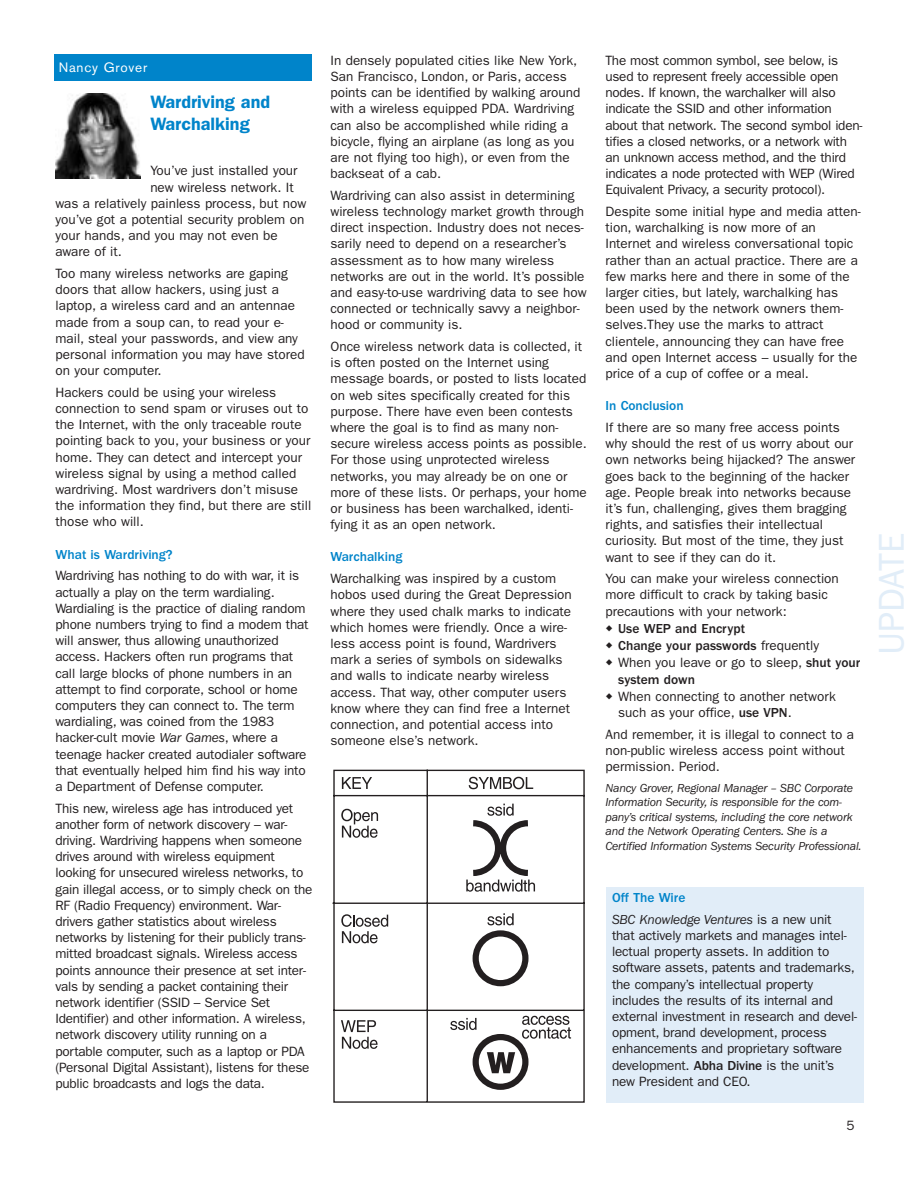
<style>
.page{position:relative;width:918px;height:1188px;background:#fff}
.page>*{position:absolute;margin:0;border:0;box-sizing:border-box;transform-origin:0 0}
.t1{font:36px "Franklin Gothic";color:#e1edf8}
.t2{font:600 18px/21.6px "Franklin Gothic";color:#0084ca}
.t3{font:13.5px/16.2px "Franklin Gothic";color:#231f20}
.t4{font:13.5px/16.2px "Franklin Gothic";letter-spacing:-.02em;color:#231f20}
.t5{font:500 13.5px/17px "Franklin Gothic";color:#231f20}
.t6{font:500 13.5px "Franklin Gothic";color:#0084ca}
.t7{font:italic 13.5px/21.9px "Franklin Gothic";letter-spacing:-.01em;color:#231f20}
.t8{font:13.5px "Akzidenz Grotesk BE";letter-spacing:.06em;color:#fff}
.t9{font:italic 12px/14.7px "Franklin Gothic";letter-spacing:-.02em;color:#231f20}
.s1{font-style:italic}
.s2{font-weight:400}
.s3{font-weight:500}
.s4{font-weight:500;font-style:normal;color:#0084ca}
.s5{font-style:normal}
</style>
<div class="page">
<div style="left:54px;top:54px;width:258px;height:27px;background:#0084ca"></div>
<img style="left:56px;top:94px;width:85px;height:84px">
<svg style="left:333px;top:770px;width:252px;height:333px"></svg>
<svg style="left:342px;top:777px;width:30px;height:12px"></svg>
<svg style="left:469px;top:777px;width:64px;height:12px"></svg>
<svg style="left:450px;top:804px;width:121px;height:289px"></svg>
<div style="left:606px;top:887px;width:258px;height:216px;background:#e1edf8"></div>
<p class="t8" style="left:59px;top:62px;width:90px">Nancy Grover</p>
<h2 class="t2" style="left:150px;top:93px;width:121px">Wardriving and<br>Warchalking</h2>
<p class="t3" style="left:150px;top:164px;width:149px">You’ve just installed your</p>
<p class="t3" style="left:150px;top:180px;width:145px">new wireless network. It</p>
<p class="t3" style="left:56px;top:196px;width:252px">was a relatively painless process, but now</p>
<p class="t3" style="left:56px;top:213px;width:250px">you’ve got a potential security problem on</p>
<p class="t3" style="left:56px;top:229px;width:224px">your hands, and you may not even be</p>
<p class="t3" style="left:56px;top:245px;width:68px">aware of it.</p>
<p class="t3" style="left:56px;top:267px;width:251px">Too many wireless networks are gaping doors that allow hackers, using just a laptop, a wireless card and an antennae made from a soup can, to read your e&shy;mail, steal your passwords, and view any personal information you may have stored on your computer.</p>
<p class="t3" style="left:56px;top:385px;width:257px">Hackers could be using your wireless connection to send spam or viruses out to the Internet, with the only traceable route pointing back to you, your business or your home. They can detect and intercept your wireless signal by using a method called wardriving. Most wardrivers don’t misuse the information they find, but there are still those who will.</p>
<p class="t6" style="left:56px;top:549px;width:119px">What is Wardriving?</p>
<p class="t3" style="left:56px;top:569px;width:255px">Wardriving has nothing to do with war, it is actually a play on the term wardialing.<br>Wardialing is the practice of dialing random phone numbers trying to find a modem that will answer, thus allowing unauthorized access. Hackers often run programs that call large blocks of phone numbers in an attempt to find corporate, school or home computers they can connect to. The term wardialing, was coined from the 1983 hacker-cult movie <span class="s1">War Games</span>, where a teenage hacker created autodialer software that eventually helped him find his way into a Department of Defense computer.</p>
<p class="t4" style="left:56px;top:801px;width:258px">This new, wireless age has introduced yet another form of network discovery – war&shy;driving. Wardriving happens when someone drives around with wireless equipment looking for unsecured wireless networks, to gain illegal access, or to simply check on the RF (Radio Frequency) environment. War&shy;drivers gather statistics about wireless networks by listening for their publicly trans&shy;mitted broadcast signals. Wireless access points announce their presence at set inter&shy;vals by sending a packet containing their network identifier (SSID – Service Set Identifier) and other information. A wireless, network discovery utility running on a portable computer, such as a laptop or PDA (Personal Digital Assistant), listens for these public broadcasts and logs the data.</p>
<p class="t3" style="left:331px;top:53px;width:251px">In densely populated cities like New York, San Francisco, London, or Paris, access points can be identified by walking around with a wireless equipped PDA. Wardriving can also be accomplished while riding a bicycle, flying an airplane (as long as you are not flying too high), or even from the backseat of a cab.</p>
<p class="t3" style="left:331px;top:188px;width:258px">Wardriving can also assist in determining wireless technology market growth through direct inspection. Industry does not neces&shy;sarily need to depend on a researcher’s assessment as to how many wireless networks are out in the world. It’s possible and easy-to-use wardriving data to see how connected or technically savvy a neighbor&shy;hood or community is.</p>
<p class="t3" style="left:331px;top:339px;width:258px">Once wireless network data is collected, it is often posted on the Internet using message boards, or posted to lists located on web sites specifically created for this purpose. There have even been contests where the goal is to find as many non&shy;secure wireless access points as possible.<br>For those using unprotected wireless networks, you may already be on one or more of these lists. Or perhaps, your home or business has been warchalked, identi&shy;fying it as an open network.</p>
<p class="t6" style="left:331px;top:552px;width:73px">Warchalking</p>
<p class="t3" style="left:331px;top:572px;width:243px">Warchalking was inspired by a custom hobos used during the Great Depression where they used chalk marks to indicate which homes were friendly. Once a wire&shy;less access point is found, Wardrivers mark a series of symbols on sidewalks and walls to indicate nearby wireless access. That way, other computer users know where they can find free a Internet connection, and potential access into someone else’s network.</p>
<p class="t4" style="left:606px;top:53px;width:258px">The most common symbol, see below, is used to represent freely accessible open nodes. If known, the warchalker will also indicate the SSID and other information about that network. The second symbol iden&shy;tifies a closed networks, or a network with an unknown access method, and the third indicates a node protected with WEP (Wired Equivalent Privacy, a security protocol).</p>
<p class="t3" style="left:606px;top:204px;width:257px">Despite some initial hype and media atten&shy;tion, warchalking is now more of an Internet and wireless conversational topic rather than an actual practice. There are a few marks here and there in some of the larger cities, but lately, warchalking has been used by the network owners them&shy;selves.They use the marks to attract clientele, announcing they can have free and open Internet access – usually for the price of a cup of coffee or a meal.</p>
<p class="t6" style="left:606px;top:401px;width:80px">In Conclusion</p>
<p class="t3" style="left:606px;top:420px;width:251px">If there are so many free access points why should the rest of us worry about our own networks being hijacked? The answer goes back to the beginning of the hacker age. People break into networks because it’s fun, challenging, gives them bragging rights, and satisfies their intellectual curiosity. But most of the time, they just want to see if they can do it.</p>
<p class="t3" style="left:606px;top:572px;width:235px">You can make your wireless connection more difficult to crack by taking basic precautions with your network:</p>
<p class="t5" style="left:618px;top:621px;width:243px">Use WEP and Encrypt<br>Change your passwords <span class="s2">frequently<br>When you leave or go to sleep,</span> shut your system down</p>
<p class="t3" style="left:618px;top:689px;width:219px">When connecting to another network such as your office, <span class="s3">use VPN</span>.</p>
<p class="t3" style="left:605px;top:727px;width:250px">And remember, it is illegal to connect to a non-public wireless access point without permission. Period.</p>
<p class="t9" style="left:606px;top:781px;width:258px">Nancy Grover, Regional Manager – SBC Corporate Information Security, is responsible for the com&shy;pany’s critical systems, including the core network and the Network Operating Centers. She is a Certified Information Systems Security Professional.</p>
<p class="t7" style="left:612px;top:888px;width:221px"><span class="s4">Off The Wire<br></span>SBC Knowledge Ventures <span class="s5">is a new unit</span></p>
<p class="t3" style="left:612px;top:928px;width:247px">that actively markets and manages intel&shy;lectual property assets. In addition to software assets, patents and trademarks, the company’s intellectual property includes the results of its internal and external investment in research and devel&shy;opment, brand development, process enhancements and proprietary software development. <span class="s3">Abha Divine</span> is the unit’s new President and CEO.</p>
<p class="t3" style="left:846px;top:1119px;width:10px">5</p>
<h1 class="t1" style="left:879px;top:655px;width:124px;rotate:-90deg">UPDATE</h1>
</div>
